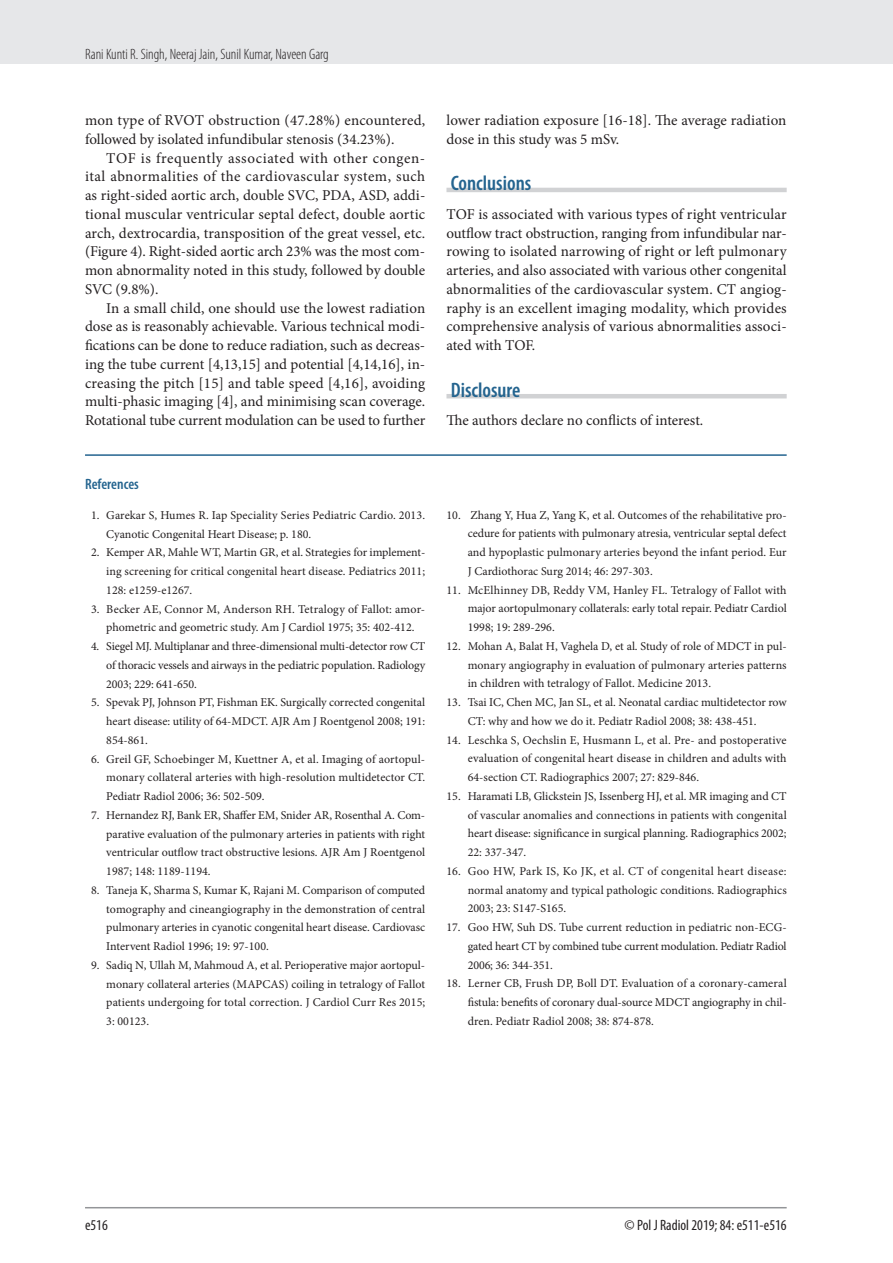
<style>
.page{position:relative;width:893px;height:1263px;background:#fff}
.page>*{position:absolute;margin:0;border:0;box-sizing:border-box;transform-origin:0 0}
.t1{font:600 condensed 21px "Myriad Pro";color:#24648f}
.t2{font:15px/18.8px "Minion Pro";color:#231f20;text-align:justify}
.t3{font:300 condensed 15px "Myriad Pro";color:#231f20}
.t4{font:condensed 15px "Myriad Pro";color:#231f20}
.t5{font:600 condensed 15px "Myriad Pro";color:#24648f}
.t6{font:12px/18.8px "Minion Pro";color:#231f20;text-align:justify}
</style>
<div class="page">
<div style="left:0;top:0;width:893px;height:64px;background:#e6e7e9"></div>
<hr style="left:85px;top:1207px;width:702px;height:1px;background:#939598">
<hr style="left:446px;top:188px;width:341px;height:4px;background:#d1d2d4">
<hr style="left:446px;top:394px;width:341px;height:4px;background:#d1d2d4">
<hr style="left:85px;top:454px;width:702px;height:2px;background:#24648f">
<p class="t3" style="left:85px;top:45px;width:245px">Rani Kunti R. Singh, Neeraj Jain, Sunil Kumar, Naveen Garg</p>
<p class="t2" style="left:85px;top:111px;width:342px">mon type of RVOT obstruction (47.28%) encountered, followed by isolated infundibular stenosis (34.23%).</p>
<p class="t2" style="left:85px;top:148px;width:342px;text-indent:21px">TOF is frequently associated with other congen&shy;ital abnormalities of the cardiovascular system, such as right-sided aortic arch, double SVC, PDA, ASD, addi&shy;tional muscular ventricular septal defect, double aortic arch, dextrocardia, transposition of the great vessel, etc. (Figure 4). Right-sided aortic arch 23% was the most com&shy;mon abnormality noted in this study, followed by double SVC (9.8%).</p>
<p class="t2" style="left:85px;top:298px;width:342px;text-indent:21px">In a small child, one should use the lowest radiation dose as is reasonably achievable. Various technical modi&shy;fications can be done to reduce radiation, such as decreas&shy;ing the tube current [4,13,15] and potential [4,14,16], in&shy;creasing the pitch [15] and table speed [4,16], avoiding multi-phasic imaging [4], and minimising scan coverage.<br>Rotational tube current modulation can be used to further</p>
<p class="t2" style="left:446px;top:111px;width:341px">lower radiation exposure [16-18]. The average radiation dose in this study was 5 mSv.</p>
<h1 class="t1" style="left:451px;top:170px;width:82px">Conclusions</h1>
<p class="t2" style="left:446px;top:205px;width:342px">TOF is associated with various types of right ventricular outflow tract obstruction, ranging from infundibular nar&shy;rowing to isolated narrowing of right or left pulmonary arteries, and also associated with various other congenital abnormalities of the cardiovascular system. CT angiog&shy;raphy is an excellent imaging modality, which provides comprehensive analysis of various abnormalities associ&shy;ated with TOF.</p>
<h1 class="t1" style="left:451px;top:377px;width:71px">Disclosure</h1>
<p class="t2" style="left:446px;top:411px;width:258px">The authors declare no conflicts of interest.</p>
<p class="t5" style="left:85px;top:475px;width:55px">References</p>
<p class="t6" style="left:106px;top:506px;width:320px;text-indent:-15px">1. Garekar S, Humes R. Iap Speciality Series Pediatric Cardio. 2013.<br>Cyanotic Congenital Heart Disease; p. 180.</p>
<p class="t6" style="left:106px;top:543px;width:321px;text-indent:-15px">2. Kemper AR, Mahle WT, Martin GR, et al. Strategies for implement&shy;ing screening for critical congenital heart disease. Pediatrics 2011; 128: e1259-e1267.</p>
<p class="t6" style="left:91px;top:599px;width:336px;text-align:center">3. Becker AE, Connor M, Anderson RH. Tetralogy of Fallot: amor&shy;phometric and geometric study. Am J Cardiol 1975; 35: 402-412.</p>
<p class="t6" style="left:106px;top:637px;width:320px;text-indent:-15px">4. Siegel MJ. Multiplanar and three-dimensional multi-detector row CT of thoracic vessels and airways in the pediatric population. Radiology 2003; 229: 641-650.</p>
<p class="t6" style="left:106px;top:693px;width:321px;text-indent:-15px">5. Spevak PJ, Johnson PT, Fishman EK. Surgically corrected congenital heart disease: utility of 64-MDCT. AJR Am J Roentgenol 2008; 191:<br>854-861.</p>
<p class="t6" style="left:106px;top:749px;width:320px;text-indent:-15px">6. Greil GF, Schoebinger M, Kuettner A, et al. Imaging of aortopul&shy;monary collateral arteries with high-resolution multidetector CT.<br>Pediatr Radiol 2006; 36: 502-509.</p>
<p class="t6" style="left:106px;top:806px;width:320px;text-indent:-15px">7. Hernandez RJ, Bank ER, Shaffer EM, Snider AR, Rosenthal A. Com&shy;parative evaluation of the pulmonary arteries in patients with right ventricular outflow tract obstructive lesions. AJR Am J Roentgenol 1987; 148: 1189-1194.</p>
<p class="t6" style="left:106px;top:881px;width:320px;text-indent:-15px">8. Taneja K, Sharma S, Kumar K, Rajani M. Comparison of computed tomography and cineangiography in the demonstration of central pulmonary arteries in cyanotic congenital heart disease. Cardiovasc Intervent Radiol 1996; 19: 97-100.</p>
<p class="t6" style="left:106px;top:956px;width:320px;text-indent:-15px">9. Sadiq N, Ullah M, Mahmoud A, et al. Perioperative major aortopul&shy;monary collateral arteries (MAPCAS) coiling in tetralogy of Fallot patients undergoing for total correction. J Cardiol Curr Res 2015; 3: 00123.</p>
<p class="t6" style="left:468px;top:505px;width:320px;text-indent:-21px">10. Zhang Y, Hua Z, Yang K, et al. Outcomes of the rehabilitative pro&shy;cedure for patients with pulmonary atresia, ventricular septal defect and hypoplastic pulmonary arteries beyond the infant period. Eur J Cardiothorac Surg 2014; 46: 297-303.</p>
<p class="t6" style="left:468px;top:580px;width:320px;text-indent:-21px">11. McElhinney DB, Reddy VM, Hanley FL. Tetralogy of Fallot with major aortopulmonary collaterals: early total repair. Pediatr Cardiol 1998; 19: 289-296.</p>
<p class="t6" style="left:468px;top:637px;width:320px;text-indent:-21px">12. Mohan A, Balat H, Vaghela D, et al. Study of role of MDCT in pul&shy;monary angiography in evaluation of pulmonary arteries patterns in children with tetralogy of Fallot. Medicine 2013.</p>
<p class="t6" style="left:468px;top:693px;width:320px;text-indent:-21px">13. Tsai IC, Chen MC, Jan SL, et al. Neonatal cardiac multidetector row<br>CT: why and how we do it. Pediatr Radiol 2008; 38: 438-451.</p>
<p class="t6" style="left:468px;top:730px;width:320px;text-indent:-21px">14. Leschka S, Oechslin E, Husmann L, et al. Pre- and postoperative evaluation of congenital heart disease in children and adults with 64-section CT. Radiographics 2007; 27: 829-846.</p>
<p class="t6" style="left:468px;top:787px;width:320px;text-indent:-21px">15. Haramati LB, Glickstein JS, Issenberg HJ, et al. MR imaging and CT of vascular anomalies and connections in patients with congenital heart disease: significance in surgical planning. Radiographics 2002; 22: 337-347.</p>
<p class="t6" style="left:468px;top:862px;width:320px;text-indent:-21px">16. Goo HW, Park IS, Ko JK, et al. CT of congenital heart disease: normal anatomy and typical pathologic conditions. Radiographics 2003; 23: S147-S165.</p>
<p class="t6" style="left:468px;top:918px;width:320px;text-indent:-21px">17. Goo HW, Suh DS. Tube current reduction in pediatric non-ECG&shy;gated heart CT by combined tube current modulation. Pediatr Radiol 2006; 36: 344-351.</p>
<p class="t6" style="left:468px;top:974px;width:320px;text-indent:-21px">18. Lerner CB, Frush DP, Boll DT. Evaluation of a coronary-cameral fistula: benefits of coronary dual-source MDCT angiography in chil&shy;dren. Pediatr Radiol 2008; 38: 874-878.</p>
<p class="t4" style="left:85px;top:1216px;width:24px">e516</p>
<p class="t4" style="left:625px;top:1216px;width:164px">© Pol J Radiol 2019; 84: e511-e516</p>
</div>
